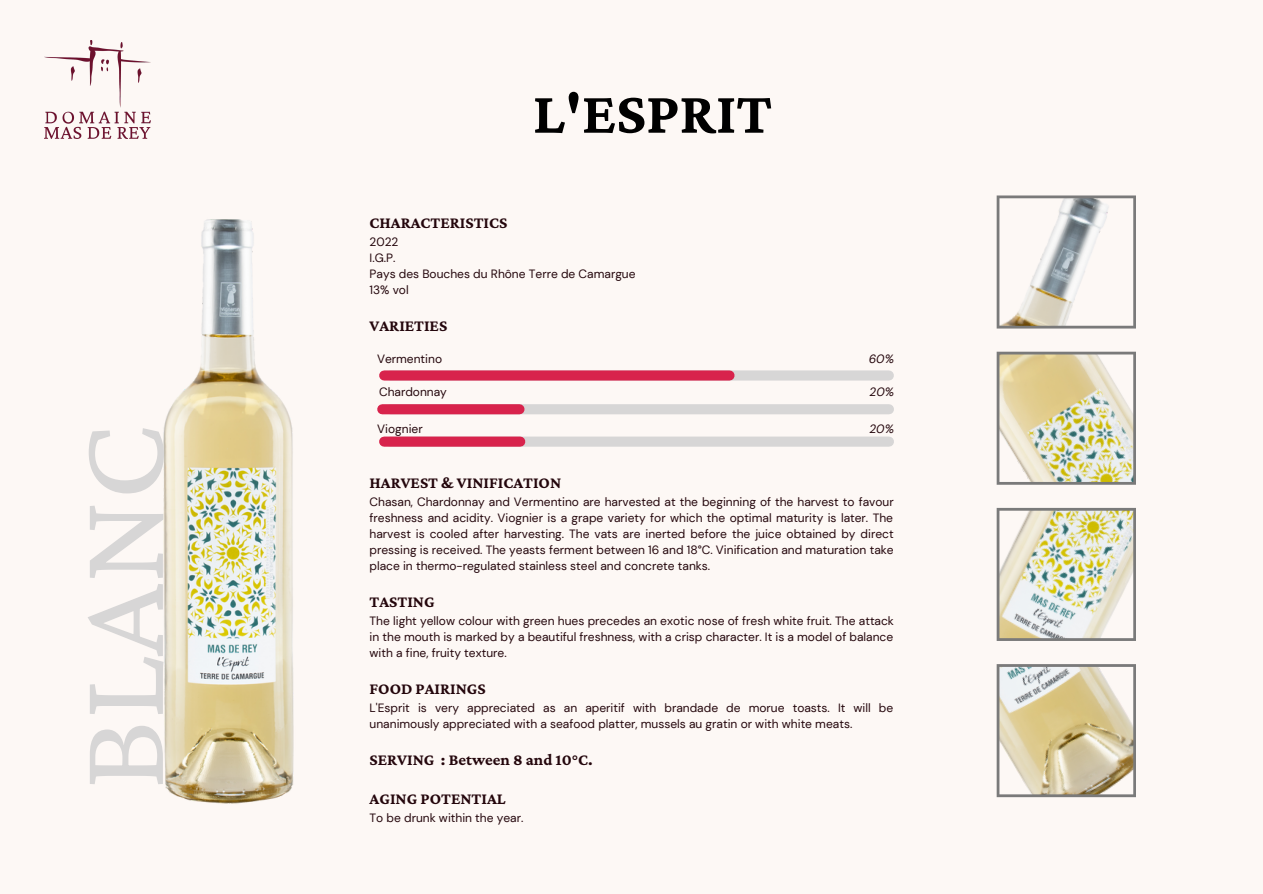
<style>
.page{position:relative;width:1263px;height:894px;background:#fff}
.page>*{position:absolute;margin:0;border:0;box-sizing:border-box;transform-origin:0 0}
.t1{font:127.5px "Crimson Pro";color:#d7d6d6}
.t2{font:700 60px "Crimson Pro";color:#000}
.t3{font:700 16.5px "Crimson Pro";color:#24060c}
.t4{font:12px/16px "DM Sans";color:#24060c;text-align:justify}
.t5{font:italic 12px "DM Sans";color:#24060c}
</style>
<div class="page">
<div style="left:0;top:0;width:1263px;height:893px;background:#fdf8f5"></div>
<div style="left:391px;top:370px;width:498px;height:10px;background:#d7d6d6"></div>
<div style="left:384px;top:370px;width:345px;height:10px;background:#d8234c"></div>
<div style="left:391px;top:404px;width:498px;height:10px;background:#d7d6d6"></div>
<div style="left:382px;top:404px;width:137px;height:10px;background:#d8234c"></div>
<svg style="left:997px;top:664px;width:139px;height:133px"></svg>
<svg style="left:997px;top:507px;width:139px;height:133px"></svg>
<svg style="left:997px;top:351px;width:139px;height:133px;background:#d9d3b2"></svg>
<svg style="left:997px;top:195px;width:139px;height:133px"></svg>
<img style="left:44px;top:40px;width:107px;height:98px">
<div style="left:391px;top:436px;width:498px;height:10px;background:#d7d6d6"></div>
<div style="left:384px;top:436px;width:136px;height:10px;background:#d8234c"></div>
<img style="left:163px;top:219px;width:131px;height:585px">
<p class="t2" style="left:533px;top:79px;width:241px">L'ESPRIT</p>
<p class="t3" style="left:370px;top:213px;width:139px">CHARACTERISTICS</p>
<p class="t4" style="left:370px;top:234px;width:30px">2022</p>
<p class="t4" style="left:370px;top:250px;width:27px">I.G.P.</p>
<p class="t4" style="left:370px;top:266px;width:268px">Pays des Bouches du Rhône Terre de Camargue</p>
<p class="t4" style="left:370px;top:282px;width:41px">13% vol</p>
<p class="t3" style="left:370px;top:316px;width:79px">VARIETIES</p>
<p class="t4" style="left:377px;top:350px;width:67px">Vermentino</p>
<p class="t5" style="left:869px;top:350px;width:27px">60%</p>
<p class="t5" style="left:869px;top:384px;width:26px">20%</p>
<p class="t4" style="left:379px;top:384px;width:69px">Chardonnay</p>
<p class="t1" style="left:49px;top:789px;width:366px;rotate:-90deg">BLANC</p>
<p class="t4" style="left:377px;top:421px;width:47px">Viognier</p>
<p class="t5" style="left:869px;top:421px;width:26px">20%</p>
<p class="t3" style="left:370px;top:472px;width:193px">HARVEST &amp; VINIFICATION</p>
<p class="t4" style="left:370px;top:493px;width:526px">Chasan, Chardonnay and Vermentino are harvested at the beginning of the harvest to favour freshness and acidity. Viognier is a grape variety for which the optimal maturity is later. The harvest is cooled after harvesting. The vats are inerted before the juice obtained by direct pressing is received. The yeasts ferment between 16 and 18°C. Vinification and maturation take place in thermo-regulated stainless steel and concrete tanks.</p>
<p class="t3" style="left:370px;top:591px;width:67px">TASTING</p>
<p class="t4" style="left:370px;top:612px;width:526px">The light yellow colour with green hues precedes an exotic nose of fresh white fruit. The attack in the mouth is marked by a beautiful freshness, with a crisp character. It is a model of balance with a fine, fruity texture.</p>
<p class="t3" style="left:370px;top:678px;width:118px">FOOD PAIRINGS</p>
<p class="t4" style="left:370px;top:699px;width:525px">L'Esprit is very appreciated as an aperitif with brandade de morue toasts. It will be unanimously appreciated with a seafood platter, mussels au gratin or with white meats.</p>
<p class="t3" style="left:370px;top:749px;width:225px">SERVING : Between 8 and 10°C.</p>
<p class="t3" style="left:370px;top:788px;width:138px">AGING POTENTIAL</p>
<p class="t4" style="left:370px;top:809px;width:155px">To be drunk within the year.</p>
</div>
